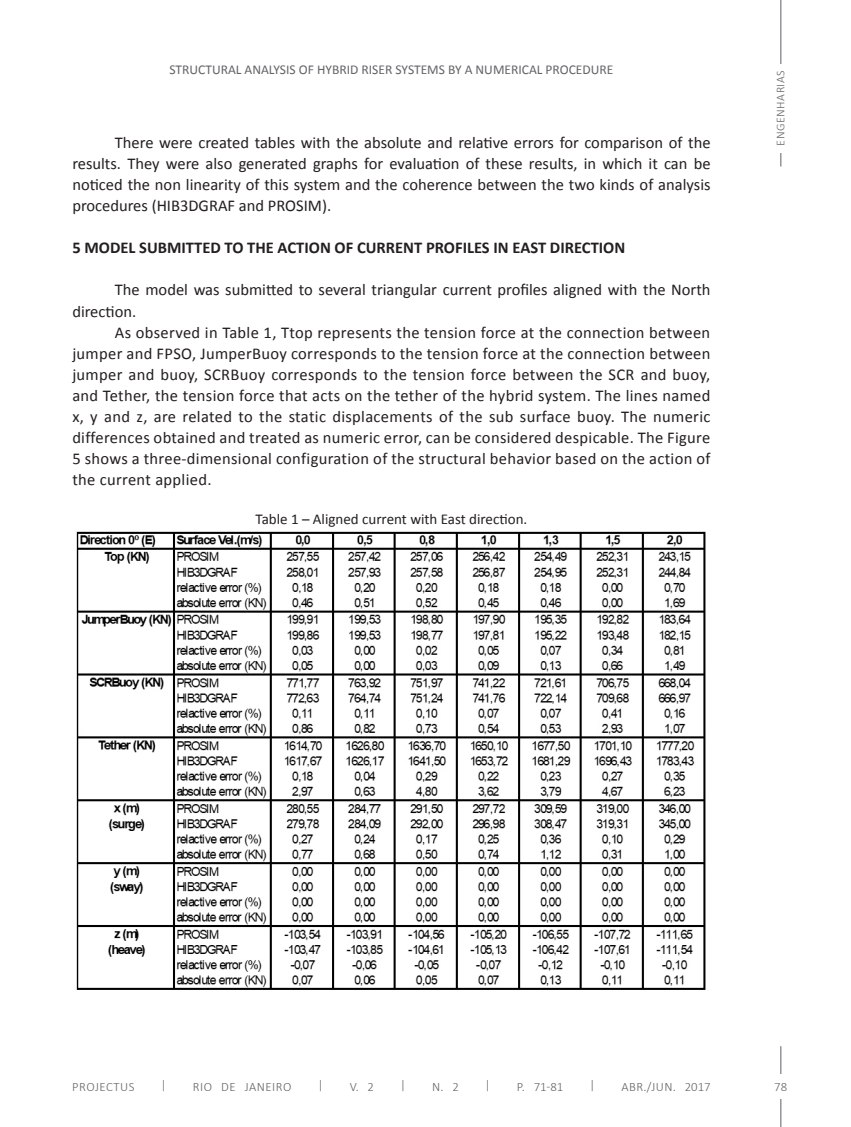
<style>
.page{position:relative;width:851px;height:1127px;background:#fff}
.page>*{position:absolute;margin:0;border:0;box-sizing:border-box;transform-origin:0 0}
.t1{font:16.5px/21px "Calibri";color:#231f20;text-align:justify}
.t2{font:700 16.5px "Calibri";color:#231f20}
.t3{font:15px "Calibri";color:#231f20}
.t4{font:13.5px "Calibri";color:#636366}
.t5{font:300 12.75px "Calibri";letter-spacing:.04em;color:#636366}
.t6{font:300 12px "Calibri";letter-spacing:.04em;color:#636366}
</style>
<div class="page">
<hr style="left:779px;top:1046px;width:2px;height:81px;background:#939598">
<div style="left:757px;top:1074px;width:47px;height:24px;background:#fff"></div>
<hr style="left:779px;top:0;width:2px;height:167px;background:#939598">
<div style="left:775px;top:64px;width:10px;height:88px;background:#fff"></div>
<img style="left:76px;top:531px;width:630px;height:459px">
<p class="t4" style="left:169px;top:61px;width:445px">STRUCTURAL ANALYSIS OF HYBRID RISER SYSTEMS BY A NUMERICAL PROCEDURE</p>
<p class="t1" style="left:115px;top:133px;width:597px">There were created tables with the absolute and relative errors for comparison of the</p>
<p class="t1" style="left:72px;top:154px;width:639px">results. They were also generated graphs for evaluation of these results, in which it can be noticed the non linearity of this system and the coherence between the two kinds of analysis procedures (HIB3DGRAF and PROSIM).</p>
<p class="t2" style="left:72px;top:237px;width:554px">5 MODEL SUBMITTED TO THE ACTION OF CURRENT PROFILES IN EAST DIRECTION</p>
<p class="t1" style="left:72px;top:280px;width:639px;text-indent:43px">The model was submitted to several triangular current profiles aligned with the North direction.</p>
<p class="t1" style="left:72px;top:322px;width:639px;text-indent:43px">As observed in Table 1, Ttop represents the tension force at the connection between jumper and FPSO, JumperBuoy corresponds to the tension force at the connection between jumper and buoy, SCRBuoy corresponds to the tension force between the SCR and buoy, and Tether, the tension force that acts on the tether of the hybrid system. The lines named x, y and z, are related to the static displacements of the sub surface buoy. The numeric differences obtained and treated as numeric error, can be considered despicable. The Figure 5 shows a three-dimensional configuration of the structural behavior based on the action of the current applied.</p>
<p class="t3" style="left:255px;top:509px;width:273px">Table 1 – Aligned current with East direction.</p>
<p class="t6" style="left:773px;top:145px;width:76px;rotate:-90deg">ENGENHARIAS</p>
<p class="t5" style="left:72px;top:1079px;width:64px">PROJECTUS</p>
<p class="t5" style="left:161px;top:1077px;width:7px">|</p>
<p class="t5" style="left:193px;top:1079px;width:100px">RIO DE JANEIRO</p>
<p class="t5" style="left:318px;top:1077px;width:7px">|</p>
<p class="t5" style="left:350px;top:1079px;width:26px">V. 2</p>
<p class="t5" style="left:400px;top:1077px;width:7px">|</p>
<p class="t5" style="left:432px;top:1079px;width:28px">N. 2</p>
<p class="t5" style="left:484px;top:1077px;width:7px">|</p>
<p class="t5" style="left:517px;top:1079px;width:48px">P. 71-81</p>
<p class="t5" style="left:589px;top:1077px;width:7px">|</p>
<p class="t5" style="left:621px;top:1079px;width:91px">ABR./JUN . 2017</p>
<p class="t5" style="left:774px;top:1079px;width:14px">78</p>
</div>
